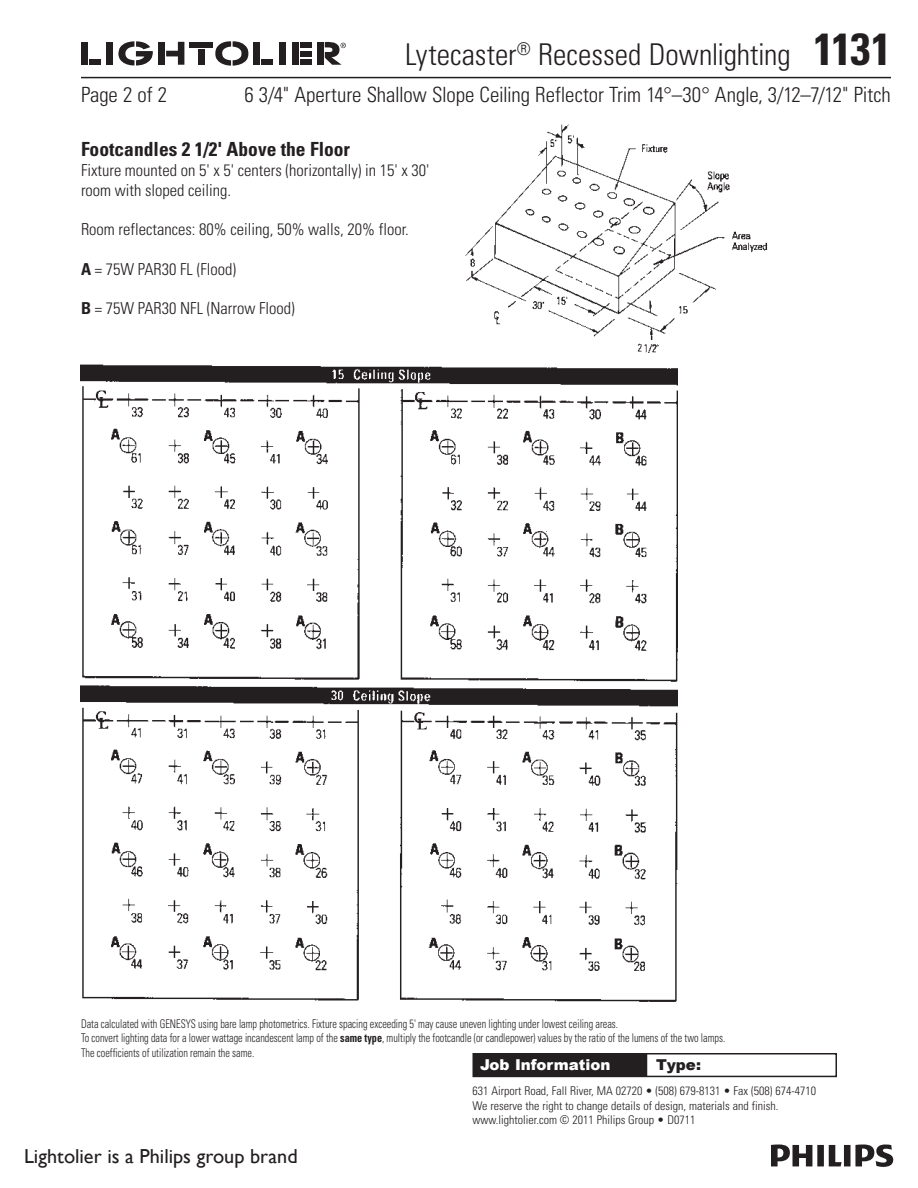
<style>
.page{position:relative;width:918px;height:1188px;background:#fff}
.page>*{position:absolute;margin:0;border:0;box-sizing:border-box;transform-origin:0 0}
.Title_A__20_30{font:300 condensed 30px "Univers";color:#231f20}
.Title_B{font:300 condensed 21px "Univers";letter-spacing:-.005em;color:#231f20}
.t1{font:20.25px "Gill Sans";color:#231f20}
.t2{font:700 condensed 19.5px "Univers";color:#231f20}
.t3{font:300 condensed 16.5px/19.8px "Univers";color:#231f20}
.t4{font:900 15px "Arial";color:#fff}
.t5{font:900 15px "Arial";color:#231f20}
.t6{font:300 condensed 12px "Univers";color:#231f20;scale:.85 1}
.t7{font:300 condensed 12px "Univers";color:#231f20}
.s1{font-weight:700;font-size:45px}
.s2{font-weight:700}
</style>
<div class="page">
<svg style="left:771px;top:1144px;width:122px;height:23px"></svg>
<div style="left:474px;top:1054px;width:173px;height:22px;background:#231f20"></div>
<div style="left:472px;top:1053px;width:365px;height:24px;border:2px solid #231f20"></div>
<svg style="left:118px;top:41px;width:35px;height:25px"></svg>
<svg style="left:215px;top:41px;width:34px;height:25px"></svg>
<div style="left:81px;top:42px;width:7px;height:23px;background:#231f20"></div>
<div style="left:106px;top:42px;width:7px;height:23px;background:#231f20"></div>
<div style="left:158px;top:42px;width:7px;height:23px;background:#231f20"></div>
<svg style="left:166px;top:42px;width:18px;height:23px"></svg>
<div style="left:189px;top:42px;width:24px;height:6px;background:#231f20"></div>
<div style="left:253px;top:42px;width:7px;height:23px;background:#231f20"></div>
<div style="left:261px;top:59px;width:12px;height:6px;background:#231f20"></div>
<div style="left:292px;top:42px;width:6px;height:23px;background:#231f20"></div>
<div style="left:300px;top:59px;width:12px;height:6px;background:#231f20"></div>
<div style="left:300px;top:51px;width:12px;height:5px;background:#231f20"></div>
<div style="left:300px;top:42px;width:12px;height:5px;background:#231f20"></div>
<div style="left:317px;top:42px;width:7px;height:23px;background:#231f20"></div>
<div style="left:279px;top:42px;width:6px;height:23px;background:#231f20"></div>
<div style="left:198px;top:49px;width:6px;height:16px;background:#231f20"></div>
<div style="left:89px;top:59px;width:12px;height:6px;background:#231f20"></div>
<svg style="left:325px;top:42px;width:21px;height:23px"></svg>
<hr style="left:81px;top:77px;width:810px;height:1px;background:#231f20">
<img style="left:81px;top:364px;width:597px;height:638px">
<img style="left:465px;top:124px;width:303px;height:229px">
<p class="Title_A__20_30" style="left:405px;top:36px;width:487px">Lytecaster<sup>®</sup> Recessed Downlighting <span class="s1">1131</span></p>
<p class="Title_B" style="left:81px;top:82px;width:88px">Page 2 of 2</p>
<p class="Title_B" style="left:244px;top:82px;width:648px">6 3/4" Aperture Shallow Slope Ceiling Reflector Trim 14°–30° Angle, 3/12–7/12" Pitch</p>
<p class="t2" style="left:81px;top:137px;width:271px">Footcandles 2 1/2' Above the Floor</p>
<p class="t3" style="left:81px;top:160px;width:350px">Fixture mounted on 5' x 5' centers (horizontally) in 15' x 30' room with sloped ceiling.</p>
<p class="t3" style="left:81px;top:219px;width:329px">Room reflectances: 80% ceiling, 50% walls, 20% floor.</p>
<p class="t3" style="left:81px;top:259px;width:157px"><span class="s2">A</span> = 75W PAR30 FL (Flood)</p>
<p class="t3" style="left:81px;top:299px;width:215px"><span class="s2">B</span> = 75W PAR30 NFL (Narrow Flood)</p>
<p class="t6" style="left:81px;top:1016px;width:634px">Data calculated with GENESYS using bare lamp photometrics. Fixture spacing exceeding 5' may cause uneven lighting under lowest ceiling areas.</p>
<p class="t6" style="left:81px;top:1031px;width:760px">To convert lighting data for a lower wattage incandescent lamp of the <span class="s2">same type</span>, multiply the footcandle (or candlepower) values by the ratio of the lumens of the two lamps.</p>
<p class="t6" style="left:81px;top:1045px;width:205px">The coefficients of utilization remain the same.</p>
<p class="t1" style="left:24px;top:1144px;width:275px">Lightolier is a Philips group brand</p>
<p class="t4" style="left:480px;top:1057px;width:132px">Job Information</p>
<p class="t5" style="left:656px;top:1057px;width:46px">Type:</p>
<p class="t7" style="left:472px;top:1084px;width:345px">631 Airport Road, Fall River, MA 02720 • (508) 679-8131 • Fax (508) 674-4710</p>
<p class="t7" style="left:472px;top:1098px;width:307px">We reserve the right to change details of design, materials and finish.</p>
<p class="t7" style="left:472px;top:1112px;width:224px">www.lightolier.com © 2011 Philips Group • D0711</p>
</div>
